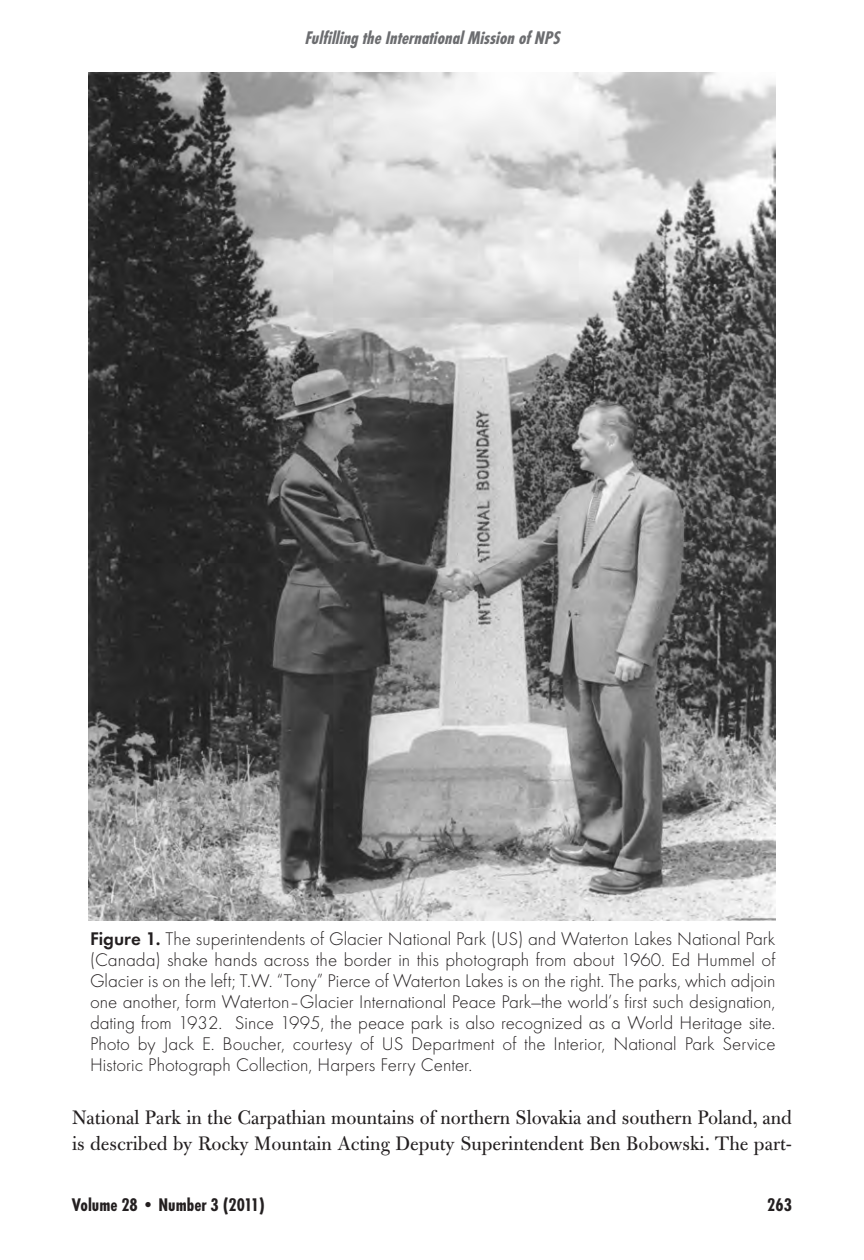
<style>
.page{position:relative;width:864px;height:1260px;background:#fff}
.page>*{position:absolute;margin:0;border:0;box-sizing:border-box;transform-origin:0 0}
.t1{font:21px/26px "Bulmer";color:#231f20}
.t2{font:300 19px/21px "Function LH";color:#231f20;text-align:justify}
.t3{font:italic 700 19px "Function Cond";color:#6c6d70}
.t4{font:700 19px "Function Cond";color:#231f20}
.s1{font-family:"Function";font-weight:700}
</style>
<div class="page">
<img style="left:88px;top:72px;width:688px;height:849px">
<p class="t3" style="left:305px;top:26px;width:256px">Fulfilling the International Mission of NPS</p>
<p class="t2" style="left:90px;top:928px;width:687px"><span class="s1">Figure 1.</span> The superintendents of Glacier National Park (US) and Waterton Lakes National Park (Canada) shake hands across the border in this photograph from about 1960. Ed Hummel of Glacier is on the left; T.W. “Tony” Pierce of Waterton Lakes is on the right. The parks, which adjoin one another, form Waterton–Glacier International Peace Park—the world’s first such designation, dating from 1932. Since 1995, the peace park is also recognized as a World Heritage site.<br>Photo by Jack E. Boucher, courtesy of US Department of the Interior, National Park Service Historic Photograph Collection, Harpers Ferry Center.</p>
<p class="t1" style="left:72px;top:1107px;width:722px">National Park in the Carpathian mountains of northern Slovakia and southern Poland, and is described by Rocky Mountain Acting Deputy Superintendent Ben Bobowski. The part-</p>
<p class="t4" style="left:72px;top:1193px;width:195px">Volume 28 • Number 3 (2011)</p>
<p class="t4" style="left:767px;top:1193px;width:26px">263</p>
</div>
